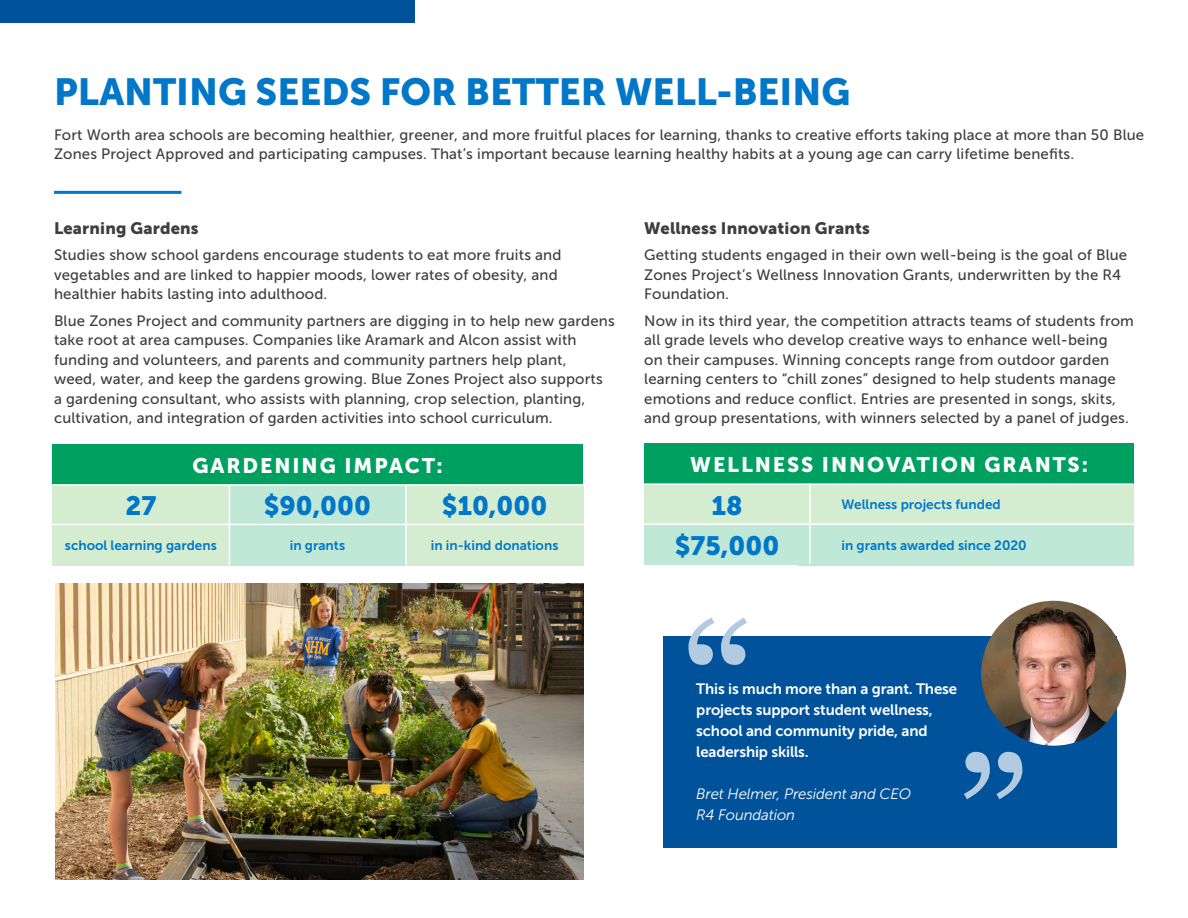
<style>
.page{position:relative;width:1188px;height:918px;background:#fff}
.page>*{position:absolute;margin:0;border:0;box-sizing:border-box;transform-origin:0 0}
.t1{font:37.5px "Museo Sans W01 900";color:#0077c8}
.t2{font:26.4px "Museo Sans W01 900";color:#0077c8}
.t3{font:21px "Museo Sans 900";letter-spacing:.09em;color:#fff}
.t4{font:16.5px "Museo Sans 900";letter-spacing:.01em;color:#3e3e3f}
.t5{font:15px/19.5px "Museo Sans 500";letter-spacing:.01em;color:#3e3e3f}
.t6{font:15px/21px "Museo Sans 700";letter-spacing:-.01em;color:#fff}
.t7{font:italic 15px "Museo Sans 300";letter-spacing:-.01em;color:#fff}
.t8{font:13.5px "Museo Sans 700";color:#0077c8}
</style>
<div class="page">
<img style="left:55px;top:583px;width:528px;height:296px">
<div style="left:0;top:0;width:414px;height:23px;background:#00539b"></div>
<hr style="left:54px;top:191px;width:127px;height:3px;background:#0077c8">
<div style="left:406px;top:525px;width:177px;height:40px;background:#d4edd1"></div>
<div style="left:406px;top:485px;width:177px;height:39px;background:#d4edd1"></div>
<div style="left:229px;top:525px;width:177px;height:40px;background:#bfe8d7"></div>
<div style="left:229px;top:485px;width:177px;height:39px;background:#bfe8d7"></div>
<div style="left:52px;top:444px;width:531px;height:41px;background:#00a160"></div>
<div style="left:52px;top:525px;width:177px;height:40px;background:#d4edd1"></div>
<div style="left:52px;top:485px;width:177px;height:39px;background:#d4edd1"></div>
<hr style="left:52px;top:484px;width:540px;height:2px;background:#fff">
<hr style="left:229px;top:485px;width:1px;height:80px;background:#fff">
<hr style="left:405px;top:485px;width:2px;height:80px;background:#fff">
<div style="left:799px;top:525px;width:335px;height:40px;background:#bfe8d7"></div>
<div style="left:798px;top:484px;width:335px;height:40px;background:#d4edd1"></div>
<div style="left:644px;top:485px;width:166px;height:39px;background:#d4edd1"></div>
<div style="left:644px;top:444px;width:490px;height:40px;background:#00a160"></div>
<hr style="left:644px;top:483px;width:489px;height:2px;background:#fff">
<div style="left:644px;top:525px;width:166px;height:40px;background:#bfe8d7"></div>
<hr style="left:644px;top:523px;width:489px;height:2px;background:#fff">
<hr style="left:809px;top:483px;width:2px;height:81px;background:#fff">
<div style="left:664px;top:637px;width:453px;height:211px;background:#00539b"></div>
<svg style="left:688px;top:617px;width:59px;height:48px"></svg>
<svg style="left:964px;top:752px;width:58px;height:47px"></svg>
<img style="left:981px;top:601px;width:145px;height:145px;border-radius:72px">
<p class="t1" style="left:54px;top:71px;width:798px">PLANTING SEEDS FOR BETTER WELL-BEING</p>
<p class="t5" style="left:54px;top:125px;width:1092px">Fort Worth area schools are becoming healthier, greener, and more fruitful places for learning, thanks to creative efforts taking place at more than 50 Blue<br>Zones Project Approved and participating campuses. That’s important because learning healthy habits at a young age can carry lifetime benefits.</p>
<p class="t4" style="left:54px;top:219px;width:146px">Learning Gardens</p>
<p class="t5" style="left:54px;top:245px;width:509px">Studies show school gardens encourage students to eat more fruits and vegetables and are linked to happier moods, lower rates of obesity, and healthier habits lasting into adulthood.</p>
<p class="t5" style="left:54px;top:311px;width:562px">Blue Zones Project and community partners are digging in to help new gardens take root at area campuses. Companies like Aramark and Alcon assist with funding and volunteers, and parents and community partners help plant,<br>weed, water, and keep the gardens growing. Blue Zones Project also supports<br>a gardening consultant, who assists with planning, crop selection, planting, cultivation, and integration of garden activities into school curriculum.</p>
<p class="t3" style="left:193px;top:453px;width:252px">GARDENING IMPACT:</p>
<p class="t4" style="left:644px;top:219px;width:227px">Wellness Innovation Grants</p>
<p class="t5" style="left:644px;top:245px;width:485px">Getting students engaged in their own well-being is the goal of Blue<br>Zones Project’s Wellness Innovation Grants, underwritten by the R4<br>Foundation.</p>
<p class="t5" style="left:644px;top:311px;width:491px">Now in its third year, the competition attracts teams of students from all grade levels who develop creative ways to enhance well-being<br>on their campuses. Winning concepts range from outdoor garden learning centers to “chill zones” designed to help students manage emotions and reduce conflict. Entries are presented in songs, skits, and group presentations, with winners selected by a panel of judges.</p>
<p class="t3" style="left:690px;top:453px;width:399px">WELLNESS INNOVATION GRANTS:</p>
<p class="t2" style="left:264px;top:490px;width:109px">$90,000</p>
<p class="t8" style="left:290px;top:538px;width:57px">in grants</p>
<p class="t2" style="left:442px;top:490px;width:107px">$10,000</p>
<p class="t8" style="left:431px;top:538px;width:129px">in in-kind donations</p>
<p class="t2" style="left:125px;top:490px;width:32px">27</p>
<p class="t8" style="left:65px;top:538px;width:153px">school learning gardens</p>
<p class="t8" style="left:841px;top:538px;width:187px">in grants awarded since 2020</p>
<p class="t2" style="left:712px;top:490px;width:33px">18</p>
<p class="t8" style="left:841px;top:497px;width:161px">Wellness projects funded</p>
<p class="t2" style="left:675px;top:531px;width:106px">$75,000</p>
<p class="t6" style="left:696px;top:679px;width:262px">This is much more than a grant. These projects support student wellness, school and community pride, and leadership skills.</p>
<p class="t7" style="left:696px;top:785px;width:216px">Bret Helmer, President and CEO</p>
<p class="t7" style="left:696px;top:806px;width:100px">R4 Foundation</p>
</div>
